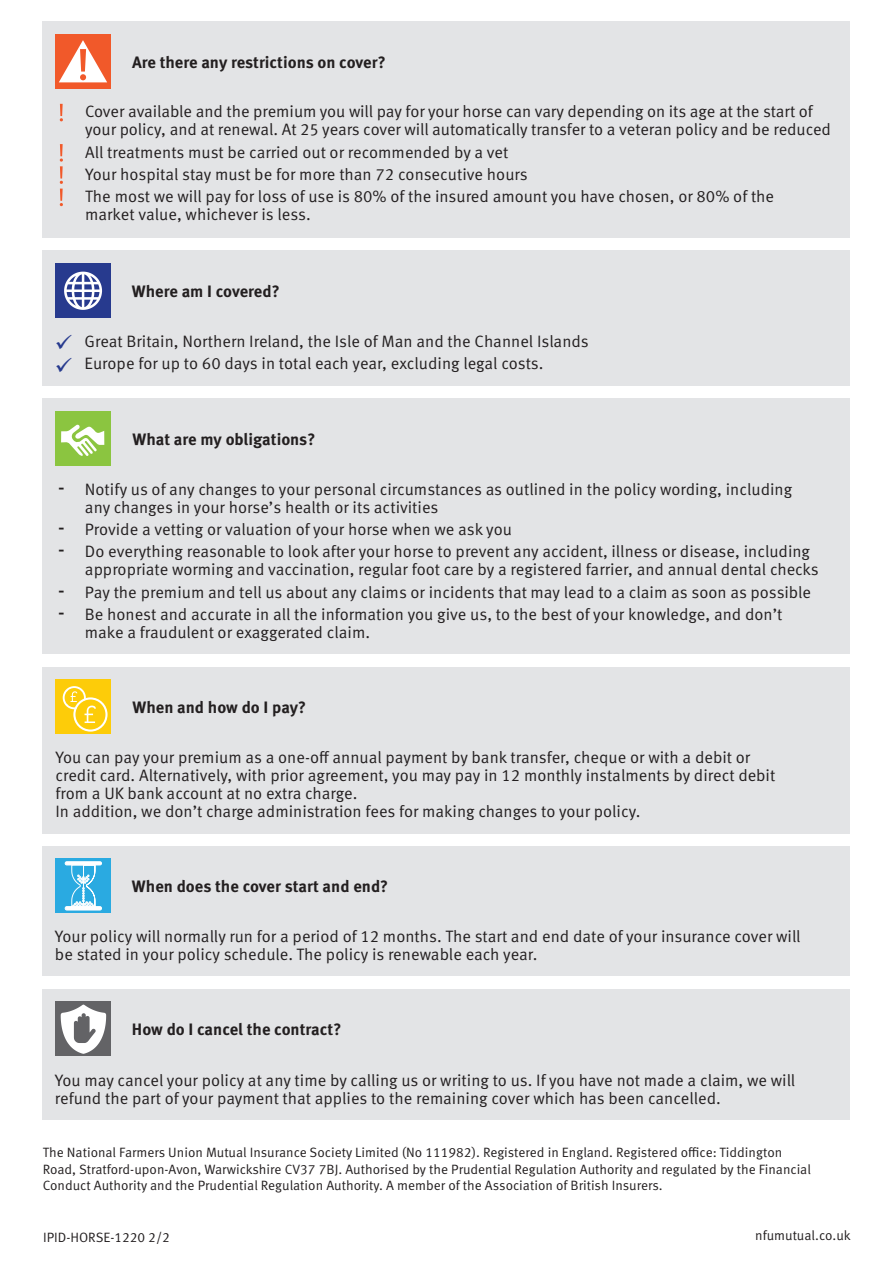
<style>
.page{position:relative;width:893px;height:1263px;background:#fff}
.page>*{position:absolute;margin:0;border:0;box-sizing:border-box;transform-origin:0 0}
.body{font:16.5px/18px "Meta Pro";color:#231f20}
.exclamation_bullet{font:16.5px/18px "Meta Pro";letter-spacing:-.005em;color:#231f20}
.sub_heading{font:700 16.5px "Meta Pro";color:#231f20}
.dis_note{font:13.5px/16.5px "Meta Pro";color:#231f20}
.s1{color:#273a8e}
.s2{font-size:24px}
</style>
<div class="page">
<div style="left:42px;top:398px;width:808px;height:256px;background:#e3e4e6"></div>
<div style="left:42px;top:250px;width:808px;height:136px;background:#e3e4e6"></div>
<div style="left:55px;top:264px;width:56px;height:54px;background:#273a8e"></div>
<svg style="left:64px;top:272px;width:38px;height:38px"></svg>
<div style="left:55px;top:411px;width:56px;height:54px;background:#8bc540"></div>
<svg style="left:61px;top:424px;width:43px;height:32px"></svg>
<div style="left:42px;top:667px;width:808px;height:166px;background:#e3e4e6"></div>
<div style="left:55px;top:680px;width:56px;height:54px;background:#fdcc09"></div>
<svg style="left:63px;top:686px;width:45px;height:46px"></svg>
<div style="left:42px;top:21px;width:808px;height:216px;background:#e3e4e6"></div>
<svg style="left:60px;top:104px;width:3px;height:17px"></svg>
<svg style="left:60px;top:144px;width:3px;height:62px"></svg>
<div style="left:55px;top:34px;width:56px;height:54px;background:#f1592a"></div>
<svg style="left:59px;top:40px;width:48px;height:42px"></svg>
<div style="left:43px;top:989px;width:807px;height:130px;background:#e3e4e6"></div>
<div style="left:56px;top:1002px;width:55px;height:54px;background:#636366"></div>
<svg style="left:61px;top:1004px;width:45px;height:50px"></svg>
<div style="left:43px;top:846px;width:807px;height:130px;background:#e3e4e6"></div>
<div style="left:56px;top:859px;width:55px;height:54px;background:#2aaae1"></div>
<svg style="left:65px;top:861px;width:37px;height:49px"></svg>
<p class="sub_heading" style="left:132px;top:51px;width:255px">Are there any restrictions on cover?</p>
<p class="exclamation_bullet" style="left:85px;top:103px;width:747px">Cover available and the premium you will pay for your horse can vary depending on its age at the start of your policy, and at renewal. At 25 years cover will automatically transfer to a veteran policy and be reduced</p>
<p class="exclamation_bullet" style="left:85px;top:143px;width:425px">All treatments must be carried out or recommended by a vet</p>
<p class="exclamation_bullet" style="left:85px;top:166px;width:444px">Your hospital stay must be for more than 72 consecutive hours</p>
<p class="exclamation_bullet" style="left:85px;top:188px;width:690px">The most we will pay for loss of use is 80% of the insured amount you have chosen, or 80% of the market value, whichever is less.</p>
<p class="sub_heading" style="left:132px;top:281px;width:149px">Where am I covered?</p>
<p class="body" style="left:55px;top:333px;width:535px"><span class="s1">✓</span> Great Britain, Northern Ireland, the Isle of Man and the Channel Islands</p>
<p class="body" style="left:55px;top:355px;width:490px"><span class="s1">✓</span> Europe for up to 60 days in total each year, excluding legal costs.</p>
<p class="sub_heading" style="left:133px;top:429px;width:184px">What are my obligations?</p>
<p class="body" style="left:85px;top:481px;width:709px;text-indent:-27px"><span class="s2">-</span> Notify us of any changes to your personal circumstances as outlined in the policy wording, including any changes in your horse’s health or its activities</p>
<p class="body" style="left:58px;top:521px;width:456px"><span class="s2">-</span> Provide a vetting or valuation of your horse when we ask you</p>
<p class="body" style="left:85px;top:543px;width:735px;text-indent:-27px"><span class="s2">-</span> Do everything reasonable to look after your horse to prevent any accident, illness or disease, including appropriate worming and vaccination, regular foot care by a registered farrier, and annual dental checks</p>
<p class="body" style="left:58px;top:583px;width:755px"><span class="s2">-</span> Pay the premium and tell us about any claims or incidents that may lead to a claim as soon as possible</p>
<p class="body" style="left:85px;top:606px;width:699px;text-indent:-27px"><span class="s2">-</span> Be honest and accurate in all the information you give us, to the best of your knowledge, and don’t make a fraudulent or exaggerated claim.</p>
<p class="sub_heading" style="left:132px;top:697px;width:175px">When and how do I pay?</p>
<p class="body" style="left:55px;top:749px;width:721px">You can pay your premium as a one-off annual payment by bank transfer, cheque or with a debit or credit card. Alternatively, with prior agreement, you may pay in 12 monthly instalments by direct debit from a UK bank account at no extra charge.<br>In addition, we don’t charge administration fees for making changes to your policy.</p>
<p class="sub_heading" style="left:132px;top:876px;width:258px">When does the cover start and end?</p>
<p class="body" style="left:55px;top:928px;width:747px">Your policy will normally run for a period of 12 months. The start and end date of your insurance cover will be stated in your policy schedule. The policy is renewable each year.</p>
<p class="sub_heading" style="left:132px;top:1019px;width:211px">How do I cancel the contract?</p>
<p class="body" style="left:55px;top:1071px;width:742px">You may cancel your policy at any time by calling us or writing to us. If you have not made a claim, we will refund the part of your payment that applies to the remaining cover which has been cancelled.</p>
<p class="dis_note" style="left:43px;top:1145px;width:770px">The National Farmers Union Mutual Insurance Society Limited (No 111982). Registered in England. Registered office: Tiddington<br>Road, Stratford-upon-Avon, Warwickshire CV37 7BJ. Authorised by the Prudential Regulation Authority and regulated by the Financial<br>Conduct Authority and the Prudential Regulation Authority. A member of the Association of British Insurers.</p>
<p class="dis_note" style="left:755px;top:1228px;width:97px">nfumutual.co.uk</p>
<p class="dis_note" style="left:43px;top:1229px;width:128px">IPID-HORSE-1220 2/2</p>
</div>
